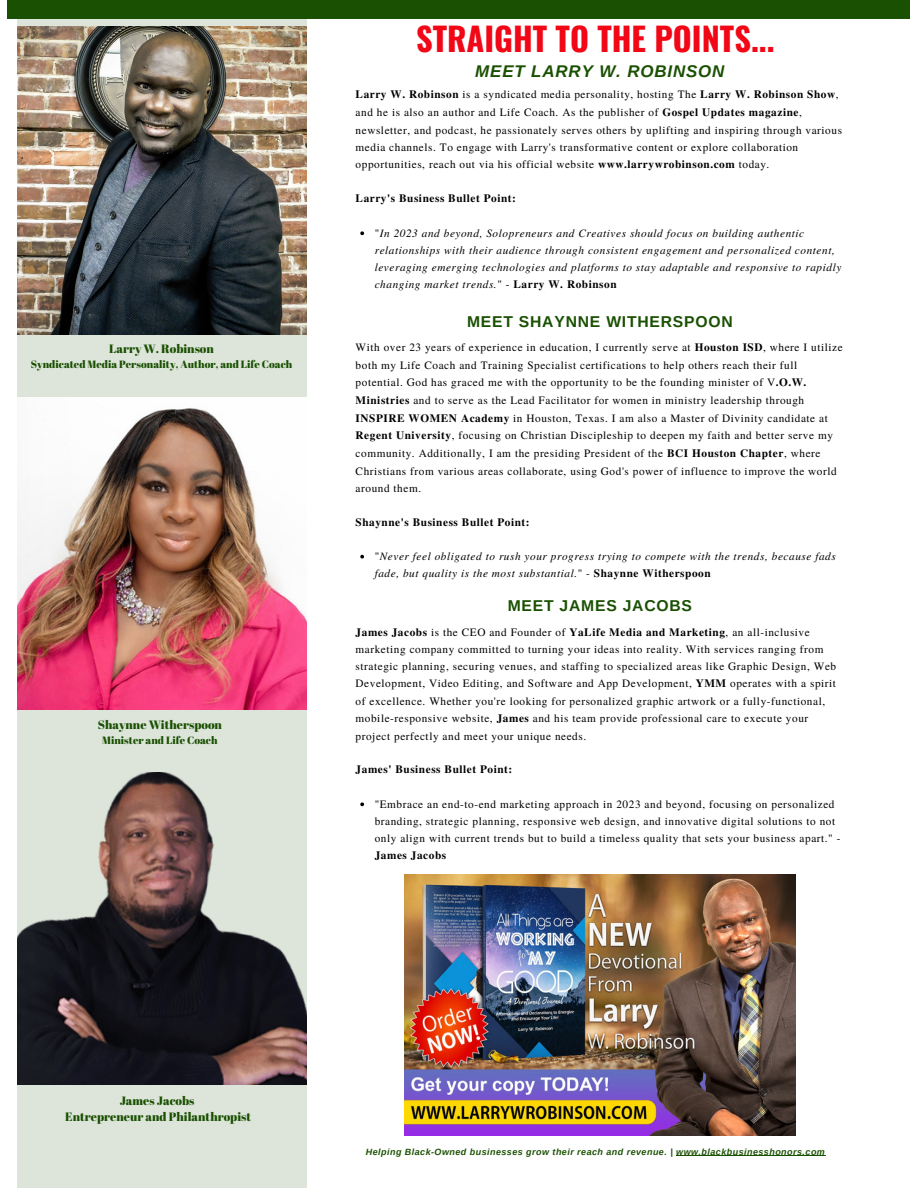
<style>
.page{position:relative;width:918px;height:1188px;background:#fff}
.page>*{position:absolute;margin:0;border:0;box-sizing:border-box;transform-origin:0 0}
.t1{font:700 32.4px "Oswald";color:#f10715}
.t2{font:italic 700 16.95px "Arimo";letter-spacing:.05em;color:#1a5002}
.t3{font:700 15.75px "Arimo";letter-spacing:.05em;color:#1a5002}
.t4{font:12px "Abril Fatface";color:#1a5002}
.t5{font:11.25px/17.4px "Te X Gyre Termes";letter-spacing:.05em;color:#000}
.t6{font:italic 11.25px/17px "Te X Gyre Termes";letter-spacing:.05em;color:#000}
.t7{font:700 11.25px "Te X Gyre Termes";letter-spacing:.05em;color:#000}
.t8{font:10.5px "Abril Fatface";color:#1a5002}
.t9{font:italic 700 9px "Arimo";letter-spacing:.05em;color:#1a5002}
.s1{font-weight:700}
.s2{font-style:normal}
.s3{font-weight:700;font-style:normal}
</style>
<div class="page">
<div style="left:17px;top:18px;width:289px;height:1170px;background:#dde5da"></div>
<img style="left:17px;top:26px;width:289px;height:308px">
<div style="left:8px;top:0;width:902px;height:19px;background:#1a5002"></div>
<img style="left:17px;top:398px;width:289px;height:311px">
<img style="left:404px;top:875px;width:392px;height:261px">
<svg style="left:360px;top:231px;width:4px;height:4px"></svg>
<hr style="left:684px;top:1155px;width:141px;height:1px;background:#1a5002">
<svg style="left:360px;top:555px;width:4px;height:4px"></svg>
<img style="left:17px;top:773px;width:289px;height:311px">
<svg style="left:360px;top:802px;width:4px;height:4px"></svg>
<p class="t4" style="left:109px;top:340px;width:106px">Larry W. Robinson</p>
<p class="t8" style="left:31px;top:357px;width:263px">Syndicated Media Personality, Author, and Life Coach</p>
<p class="t4" style="left:98px;top:717px;width:126px">Shaynne Witherspoon</p>
<p class="t8" style="left:102px;top:733px;width:117px">Minister and Life Coach</p>
<p class="t1" style="left:416px;top:13px;width:360px">STRAIGHT TO THE POINTS...</p>
<p class="t2" style="left:475px;top:62px;width:251px">MEET LARRY W. ROBINSON</p>
<p class="t5" style="left:356px;top:85px;width:488px"><span class="s1">Larry W. Robinson</span> is a syndicated media personality, hosting The <span class="s1">Larry W. Robinson Show</span>, and he is also an author and Life Coach. As the publisher of <span class="s1">Gospel Updates magazine</span>, newsletter, and podcast, he passionately serves others by uplifting and inspiring through various media channels. To engage with Larry's transformative content or explore collaboration opportunities, reach out via his official website <span class="s1">www.larrywrobinson.com</span> today.</p>
<p class="t7" style="left:356px;top:190px;width:162px">Larry's Business Bullet Point:</p>
<p class="t6" style="left:375px;top:224px;width:468px"><span class="s2">"</span>In 2023 and beyond, Solopreneurs and Creatives should focus on building authentic relationships with their audience through consistent engagement and personalized content, leveraging emerging technologies and platforms to stay adaptable and responsive to rapidly changing market trends.<span class="s2">" -</span> <span class="s3">Larry W. Robinson</span></p>
<p class="t3" style="left:467px;top:313px;width:267px">MEET SHAYNNE WITHERSPOON</p>
<p class="t5" style="left:356px;top:338px;width:489px">With over 23 years of experience in education, I currently serve at <span class="s1">Houston ISD</span>, where I utilize both my Life Coach and Training Specialist certifications to help others reach their full potential. God has graced me with the opportunity to be the founding minister of V<span class="s1">.O.W.<br>Ministries</span> and to serve as the Lead Facilitator for women in ministry leadership through <span class="s1">INSPIRE WOMEN Academy</span> in Houston, Texas. I am also a Master of Divinity candidate at <span class="s1">Regent University</span>, focusing on Christian Discipleship to deepen my faith and better serve my community. Additionally, I am the presiding President of the <span class="s1">BCI Houston Chapter</span>, where Christians from various areas collaborate, using God's power of influence to improve the world around them.</p>
<p class="t7" style="left:356px;top:513px;width:176px">Shaynne's Business Bullet Point:</p>
<p class="t6" style="left:375px;top:548px;width:463px"><span class="s2">"</span>Never feel obligated to rush your progress trying to compete with the trends, because fads fade, but quality is the most substantial.<span class="s2">" -</span> <span class="s3">Shaynne Witherspoon</span></p>
<p class="t3" style="left:508px;top:597px;width:186px">MEET JAMES JACOBS</p>
<p class="t5" style="left:356px;top:623px;width:482px"><span class="s1">James Jacobs</span> is the CEO and Founder of <span class="s1">YaLife Media and Marketing</span>, an all-inclusive marketing company committed to turning your ideas into reality. With services ranging from strategic planning, securing venues, and staffing to specialized areas like Graphic Design, Web Development, Video Editing, and Software and App Development, <span class="s1">YMM</span> operates with a spirit of excellence. Whether you're looking for personalized graphic artwork or a fully-functional, mobile-responsive website, <span class="s1">James</span> and his team provide professional care to execute your project perfectly and meet your unique needs.</p>
<p class="t7" style="left:356px;top:761px;width:158px">James' Business Bullet Point:</p>
<p class="t5" style="left:375px;top:795px;width:467px;line-height:17px">"Embrace an end-to-end marketing approach in 2023 and beyond, focusing on personalized branding, strategic planning, responsive web design, and innovative digital solutions to not only align with current trends but to build a timeless quality that sets your business apart." - <span class="s1">James Jacobs</span></p>
<p class="t4" style="left:120px;top:1092px;width:76px">James Jacobs</p>
<p class="t4" style="left:65px;top:1109px;width:187px">Entrepreneur and Philanthropist</p>
<p class="t9" style="left:366px;top:1147px;width:461px">Helping Black-Owned businesses grow their reach and revenue. | www.blackbusinesshonors.com</p>
</div>
